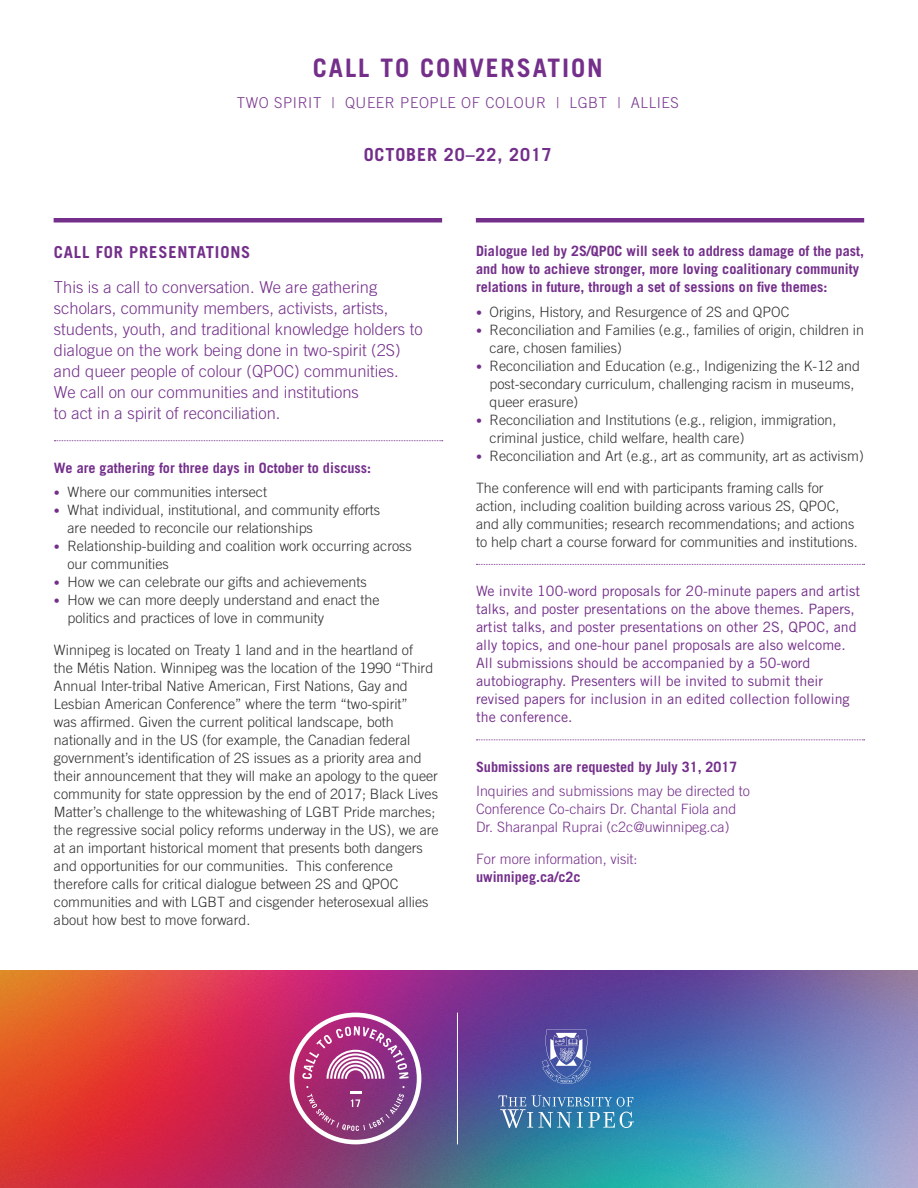
<style>
.page{position:relative;width:918px;height:1188px;background:#fff}
.page>*{position:absolute;margin:0;border:0;box-sizing:border-box;transform-origin:0 0}
.t1{font:700 25.5px "Trade Gothic LT Std";letter-spacing:.075em;color:#742f8b}
.t2{font:700 18px "Trade Gothic LT Std";letter-spacing:.05em;color:#742f8b}
.t3{font:300 16.5px/21px "Trade Gothic LT Std";color:#742f8b}
.t4{font:700 16.5px "Trade Gothic LT Std";letter-spacing:.05em;color:#742f8b}
.t5{font:300 15px "Trade Gothic LT Std";letter-spacing:.04em;color:#7a388f}
.t6{font:300 14.25px/18px "Trade Gothic LT Std";color:#312f30}
.t7{font:14.25px/18px "Trade Gothic LT Std";color:#742f8b}
.t8{font:700 14.25px/18px "Trade Gothic LT Std";color:#742f8b}
.t9{font:300 14.25px/18px "Trade Gothic LT Std";color:#742f8b}
.s1{font-weight:700;font-size:12px;color:#742f8b}
.s2{font-weight:700}
</style>
<div class="page">
<svg style="left:54px;top:440px;width:389px;height:1px"></svg>
<img style="left:0;top:971px;width:918px;height:217px">
<svg style="left:290px;top:1013px;width:131px;height:131px;background:#a95693"></svg>
<svg style="left:476px;top:564px;width:389px;height:1px"></svg>
<svg style="left:476px;top:739px;width:389px;height:1px"></svg>
<svg style="left:542px;top:1029px;width:49px;height:55px;background:#6975b4"></svg>
<svg style="left:498px;top:1095px;width:136px;height:33px;background:#548cb7"></svg>
<hr style="left:457px;top:1013px;width:1px;height:131px;background:#fff">
<div style="left:54px;top:218px;width:388px;height:5px;background:#742f8b"></div>
<div style="left:476px;top:218px;width:388px;height:5px;background:#742f8b"></div>
<p class="t1" style="left:313px;top:52px;width:292px">CALL TO CONVERSATION</p>
<p class="t5" style="left:237px;top:94px;width:444px">TWO SPIRIT | QUEER PEOPLE OF COLOUR | LGBT | ALLIES</p>
<p class="t2" style="left:364px;top:143px;width:190px">OCTOBER 20–22, 2017</p>
<p class="t4" style="left:54px;top:242px;width:198px">CALL FOR PRESENTATIONS</p>
<p class="t3" style="left:54px;top:276px;width:370px">This is a call to conversation. We are gathering scholars, community members, activists, artists, students, youth, and traditional knowledge holders to dialogue on the work being done in two-spirit (2S) and queer people of colour (QPOC) communities.<br>We call on our communities and institutions<br>to act in a spirit of reconciliation.</p>
<p class="t8" style="left:54px;top:458px;width:319px">We are gathering for three days in October to discuss:</p>
<p class="t6" style="left:54px;top:483px;width:215px"><span class="s1">•</span> Where our communities intersect</p>
<p class="t6" style="left:67px;top:501px;width:314px;text-indent:-14px"><span class="s1">•</span> What individual, institutional, and community efforts are needed to reconcile our relationships</p>
<p class="t6" style="left:67px;top:537px;width:346px;text-indent:-14px"><span class="s1">•</span> Relationship-building and coalition work occurring across our communities</p>
<p class="t6" style="left:54px;top:573px;width:314px"><span class="s1">•</span> How we can celebrate our gifts and achievements</p>
<p class="t6" style="left:67px;top:591px;width:313px;text-indent:-14px"><span class="s1">•</span> How we can more deeply understand and enact the politics and practices of love in community</p>
<p class="t6" style="left:54px;top:641px;width:386px">Winnipeg is located on Treaty 1 land and in the heartland of<br>the Métis Nation. Winnipeg was the location of the 1990 “Third Annual Inter-tribal Native American, First Nations, Gay and Lesbian American Conference” where the term “two-spirit”<br>was affirmed. Given the current political landscape, both nationally and in the US (for example, the Canadian federal government’s identification of 2S issues as a priority area and their announcement that they will make an apology to the queer community for state oppression by the end of 2017; Black Lives Matter’s challenge to the whitewashing of LGBT Pride marches; the regressive social policy reforms underway in the US), we are at an important historical moment that presents both dangers and opportunities for our communities. This conference therefore calls for critical dialogue between 2S and QPOC communities and with LGBT and cisgender heterosexual allies about how best to move forward.</p>
<p class="t8" style="left:476px;top:242px;width:389px">Dialogue led by 2S/QPOC will seek to address damage of the past, and how to achieve stronger, more loving coalitionary community relations in future, through a set of sessions on five themes:</p>
<p class="t6" style="left:476px;top:303px;width:315px"><span class="s1">•</span> Origins, History, and Resurgence of 2S and QPOC</p>
<p class="t6" style="left:490px;top:321px;width:376px;text-indent:-14px"><span class="s1">•</span> Reconciliation and Families (e.g., families of origin, children in care, chosen families)</p>
<p class="t6" style="left:490px;top:357px;width:372px;text-indent:-14px"><span class="s1">•</span> Reconciliation and Education (e.g., Indigenizing the K-12 and post-secondary curriculum, challenging racism in museums, queer erasure)</p>
<p class="t6" style="left:490px;top:411px;width:348px;text-indent:-14px"><span class="s1">•</span> Reconciliation and Institutions (e.g., religion, immigration, criminal justice, child welfare, health care)</p>
<p class="t6" style="left:476px;top:447px;width:389px"><span class="s1">•</span> Reconciliation and Art (e.g., art as community, art as activism)</p>
<p class="t6" style="left:476px;top:478px;width:383px">The conference will end with participants framing calls for action, including coalition building across various 2S, QPOC, and ally communities; research recommendations; and actions to help chart a course forward for communities and institutions.</p>
<p class="t7" style="left:476px;top:582px;width:386px">We invite 100-word proposals for 20-minute papers and artist talks, and poster presentations on the above themes. Papers, artist talks, and poster presentations on other 2S, QPOC, and ally topics, and one-hour panel proposals are also welcome.<br>All submissions should be accompanied by a 50-word autobiography. Presenters will be invited to submit their revised papers for inclusion in an edited collection following the conference.</p>
<p class="t8" style="left:476px;top:757px;width:263px">Submissions are requested by July 31, 2017</p>
<p class="t9" style="left:476px;top:782px;width:275px">Inquiries and submissions may be directed to<br>Conference Co-chairs Dr. Chantal Fiola and<br>Dr. Sharanpal Ruprai (c2c@uwinnipeg.ca)</p>
<p class="t9" style="left:476px;top:850px;width:163px">For more information, visit: <span class="s2">uwinnipeg.ca/c2c</span></p>
</div>
